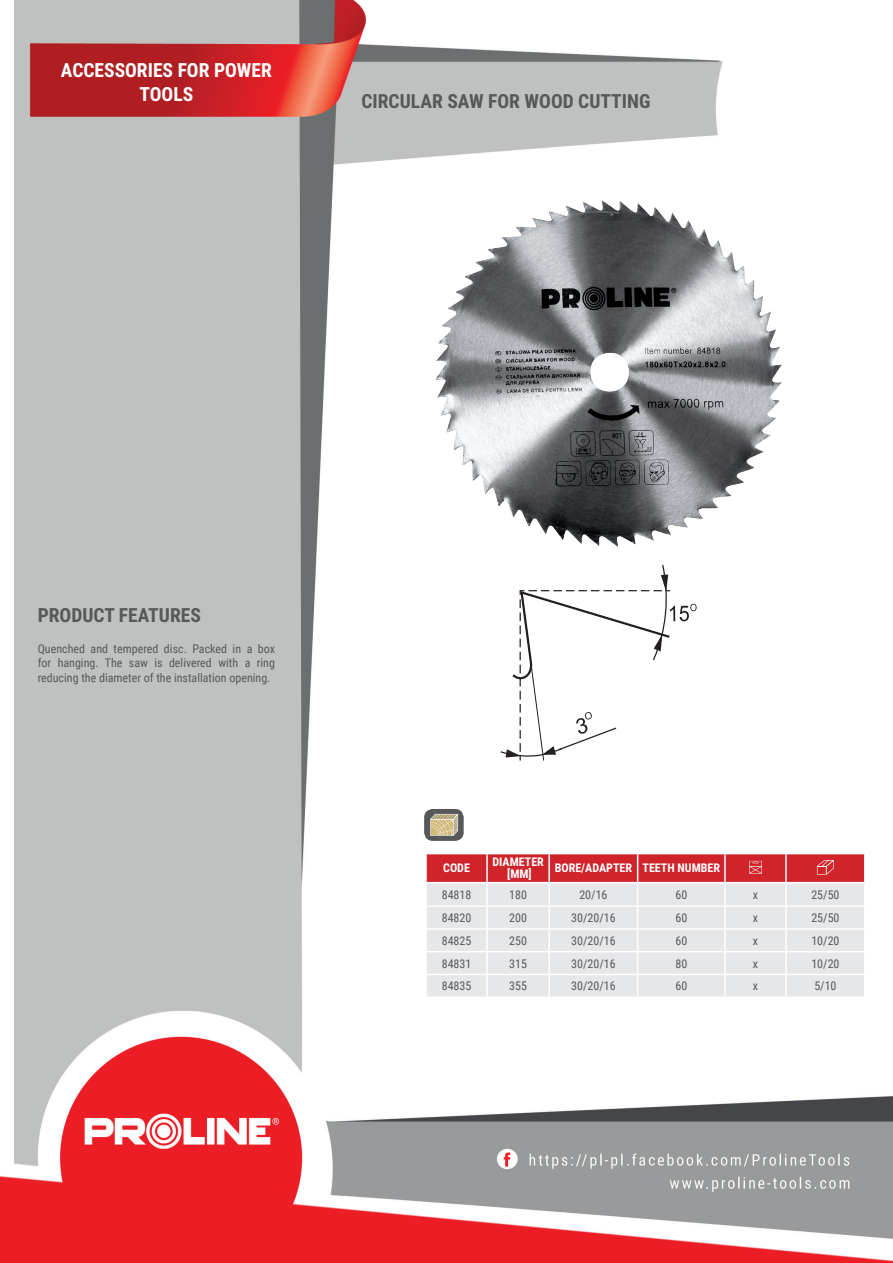
<style>
.page{position:relative;width:893px;height:1263px;background:#fff}
.page>*{position:absolute;margin:0;border:0;box-sizing:border-box;transform-origin:0 0}
.t1{font:700 19.5px "Roboto Condensed";color:#57585a}
.t2{font:700 19.5px/23.4px "Roboto Condensed";color:#fff;text-align:center}
.t3{font:12px/14.4px "Roboto Condensed";color:#57585a;text-align:justify}
.t4{font:700 12px/12px "Roboto Condensed";color:#fff;text-align:center}
</style>
<div class="page">
<img style="left:0;top:0;width:893px;height:1263px">
<img style="left:435px;top:202px;width:167px;height:305px">
<svg style="left:500px;top:565px;width:197px;height:196px"></svg>
<hr style="left:425px;top:854px;width:2px;height:28px;background:#fff">
<hr style="left:425px;top:883px;width:2px;height:22px;background:#fff">
<hr style="left:425px;top:907px;width:2px;height:21px;background:#fff">
<hr style="left:425px;top:930px;width:2px;height:21px;background:#fff">
<hr style="left:425px;top:952px;width:2px;height:22px;background:#fff">
<hr style="left:425px;top:975px;width:2px;height:21px;background:#fff">
<hr style="left:864px;top:854px;width:2px;height:28px;background:#fff">
<hr style="left:864px;top:883px;width:2px;height:22px;background:#fff">
<hr style="left:864px;top:907px;width:2px;height:21px;background:#fff">
<hr style="left:864px;top:930px;width:2px;height:21px;background:#fff">
<hr style="left:864px;top:952px;width:2px;height:22px;background:#fff">
<hr style="left:864px;top:975px;width:2px;height:21px;background:#fff">
<hr style="left:425px;top:853px;width:62px;height:1px;background:#fff">
<hr style="left:425px;top:882px;width:62px;height:1px;background:#fff">
<hr style="left:425px;top:905px;width:62px;height:2px;background:#fff">
<hr style="left:425px;top:928px;width:62px;height:2px;background:#fff">
<hr style="left:425px;top:951px;width:62px;height:1px;background:#fff">
<hr style="left:425px;top:974px;width:62px;height:1px;background:#fff">
<hr style="left:425px;top:996px;width:62px;height:2px;background:#fff">
<hr style="left:487px;top:996px;width:62px;height:2px;background:#fff">
<hr style="left:549px;top:996px;width:89px;height:2px;background:#fff">
<hr style="left:638px;top:996px;width:87px;height:2px;background:#fff">
<hr style="left:725px;top:996px;width:61px;height:2px;background:#fff">
<hr style="left:786px;top:996px;width:79px;height:2px;background:#fff">
<svg style="left:426px;top:853px;width:439px;height:143px;background:#e4c4c7"></svg>
<div style="left:425px;top:810px;width:38px;height:30px;background:#57585a;border-radius:8px"></div>
<div style="left:424px;top:809px;width:40px;height:32px;border:1px solid #57585a;border-radius:8px"></div>
<svg style="left:430px;top:814px;width:28px;height:22px"></svg>
<h1 class="t2" style="left:61px;top:58px;width:212px">ACCESSORIES FOR POWER<br>TOOLS</h1>
<h1 class="t1" style="left:361px;top:88px;width:291px">CIRCULAR SAW FOR WOOD CUTTING</h1>
<h1 class="t1" style="left:38px;top:601px;width:165px">PRODUCT FEATURES</h1>
<p class="t3" style="left:38px;top:641px;width:239px">Quenched and tempered disc. Packed in a box for hanging. The saw is delivered with a ring reducing the diameter of the installation opening.</p>
<p class="t4" style="left:443px;top:862px;width:28px">CODE</p>
<p class="t4" style="left:492px;top:856px;width:53px">DIAMETER [MM]</p>
<p class="t4" style="left:555px;top:862px;width:167px">BORE/ADAPTER TEETH NUMBER</p>
<p class="t3" style="left:442px;top:887px;width:31px">84818</p>
<p class="t3" style="left:509px;top:887px;width:19px">180</p>
<p class="t3" style="left:579px;top:887px;width:30px">20/16</p>
<p class="t3" style="left:675px;top:887px;width:13px">60</p>
<p class="t3" style="left:753px;top:887px;width:7px">x</p>
<p class="t3" style="left:811px;top:887px;width:30px">25/50</p>
<p class="t3" style="left:442px;top:910px;width:31px">84820</p>
<p class="t3" style="left:509px;top:910px;width:19px">200</p>
<p class="t3" style="left:571px;top:910px;width:46px">30/20/16</p>
<p class="t3" style="left:675px;top:910px;width:13px">60</p>
<p class="t3" style="left:753px;top:910px;width:7px">x</p>
<p class="t3" style="left:811px;top:910px;width:30px">25/50</p>
<p class="t3" style="left:442px;top:933px;width:31px">84825</p>
<p class="t3" style="left:509px;top:933px;width:19px">250</p>
<p class="t3" style="left:571px;top:933px;width:46px">30/20/16</p>
<p class="t3" style="left:675px;top:933px;width:13px">60</p>
<p class="t3" style="left:753px;top:933px;width:7px">x</p>
<p class="t3" style="left:811px;top:933px;width:30px">10/20</p>
<p class="t3" style="left:442px;top:956px;width:31px">84831</p>
<p class="t3" style="left:509px;top:956px;width:19px">315</p>
<p class="t3" style="left:571px;top:956px;width:46px">30/20/16</p>
<p class="t3" style="left:675px;top:956px;width:13px">80</p>
<p class="t3" style="left:753px;top:956px;width:7px">x</p>
<p class="t3" style="left:811px;top:956px;width:30px">10/20</p>
<p class="t3" style="left:442px;top:978px;width:31px">84835</p>
<p class="t3" style="left:509px;top:978px;width:19px">355</p>
<p class="t3" style="left:571px;top:978px;width:46px">30/20/16</p>
<p class="t3" style="left:675px;top:978px;width:13px">60</p>
<p class="t3" style="left:753px;top:978px;width:7px">x</p>
<p class="t3" style="left:814px;top:978px;width:24px">5/10</p>
</div>
